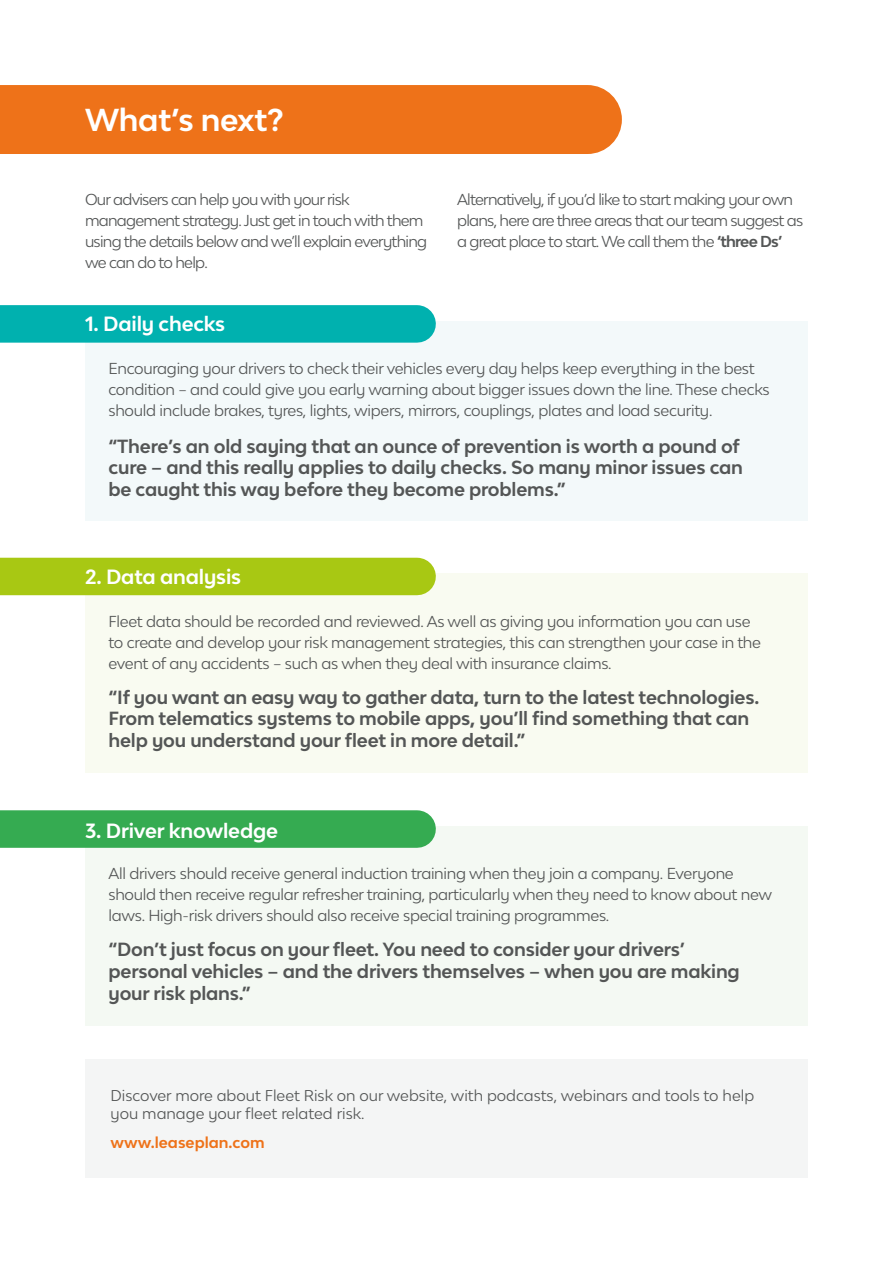
<style>
.page{position:relative;width:893px;height:1263px;background:#fff}
.page>*{position:absolute;margin:0;border:0;box-sizing:border-box;transform-origin:0 0}
.t1{font:700 30px "Lease Plan";letter-spacing:-.01em;color:#fff}
.t2{font:700 19.5px "Lease Plan";letter-spacing:-.01em;color:#fff}
.t3{font:700 18px/21.6px "Lease Plan";letter-spacing:-.01em;color:#545656}
.t4{font:15px/21px "Lease Plan";letter-spacing:-.02em;color:#545656}
.t5{font:15px/21px "Lease Plan";letter-spacing:-.05em;color:#545656}
.t6{font:14.85px/17.7px "Lease Plan";color:#545656}
.t7{font:700 14.85px "Lease Plan";color:#ee7219}
.s1{font-weight:700}
</style>
<div class="page">
<div style="left:85px;top:1060px;width:723px;height:118px;background:#f4f5f5"></div>
<div style="left:0;top:85px;width:622px;height:69px;background:#ee7219"></div>
<hr style="left:892px;top:0;width:1px;height:839px;background:#427c8f">
<div style="left:85px;top:826px;width:723px;height:200px;background:#f4f9f3"></div>
<div style="left:0;top:810px;width:417px;height:38px;background:#35ab51"></div>
<div style="left:85px;top:573px;width:723px;height:200px;background:#f9fbf1"></div>
<div style="left:0;top:558px;width:417px;height:37px;background:#a8c813"></div>
<div style="left:85px;top:321px;width:723px;height:200px;background:#f3f9fa"></div>
<div style="left:0;top:305px;width:417px;height:38px;background:#00b1af"></div>
<h1 class="t1" style="left:85px;top:101px;width:200px">What’s next?</h1>
<p class="t5" style="left:85px;top:189px;width:344px">Our advisers can help you with your risk management strategy. Just get in touch with them using the details below and we’ll explain everything we can do to help.</p>
<p class="t5" style="left:457px;top:189px;width:348px">Alternatively, if you’d like to start making your own plans, here are three areas that our team suggest as a great place to start. We call them the <span class="s1">‘three Ds’</span></p>
<h2 class="t2" style="left:85px;top:312px;width:142px">1. Daily checks</h2>
<p class="t4" style="left:108px;top:358px;width:663px">Encouraging your drivers to check their vehicles every day helps keep everything in the best condition – and could give you early warning about bigger issues down the line. These checks should include brakes, tyres, lights, wipers, mirrors, couplings, plates and load security.</p>
<p class="t3" style="left:108px;top:435px;width:636px">“There’s an old saying that an ounce of prevention is worth a pound of cure – and this really applies to daily checks. So many minor issues can be caught this way before they become problems.”</p>
<h2 class="t2" style="left:85px;top:564px;width:158px">2. Data analysis</h2>
<p class="t4" style="left:108px;top:610px;width:654px">Fleet data should be recorded and reviewed. As well as giving you information you can use to create and develop your risk management strategies, this can strengthen your case in the event of any accidents – such as when they deal with insurance claims.</p>
<p class="t3" style="left:108px;top:686px;width:652px">“If you want an easy way to gather data, turn to the latest technologies.<br>From telematics systems to mobile apps, you’ll find something that can help you understand your fleet in more detail.”</p>
<h2 class="t2" style="left:85px;top:818px;width:194px">3. Driver knowledge</h2>
<p class="t4" style="left:108px;top:863px;width:665px">All drivers should receive general induction training when they join a company. Everyone should then receive regular refresher training, particularly when they need to know about new laws. High-risk drivers should also receive special training programmes.</p>
<p class="t3" style="left:108px;top:938px;width:633px">“Don’t just focus on your fleet. You need to consider your drivers’ personal vehicles – and the drivers themselves – when you are making your risk plans.”</p>
<p class="t6" style="left:111px;top:1086px;width:645px">Discover more about Fleet Risk on our website, with podcasts, webinars and tools to help you manage your fleet related risk.</p>
<p class="t7" style="left:111px;top:1133px;width:156px">www.leaseplan.com</p>
</div>
